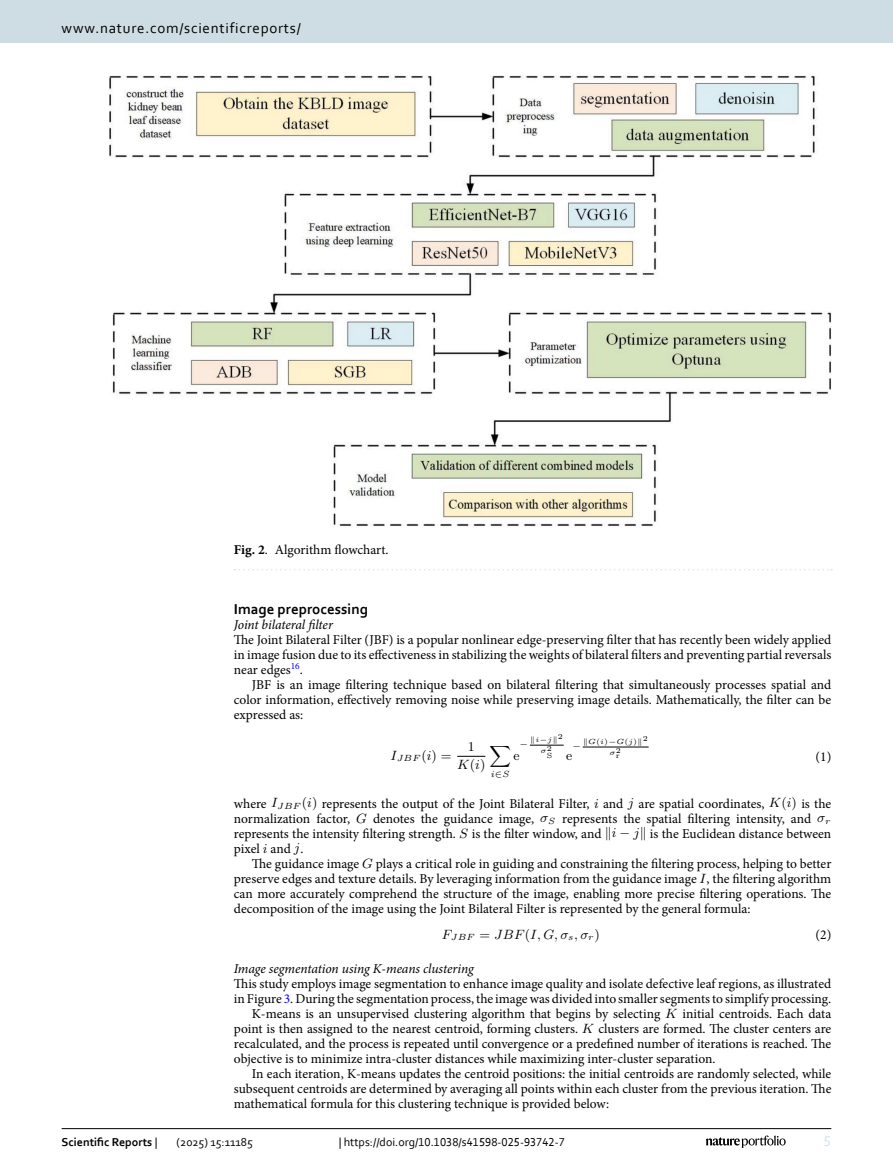
<style>
.page{position:relative;width:893px;height:1174px;background:#fff}
.page>*{position:absolute;margin:0;border:0;box-sizing:border-box;transform-origin:0 0}
.t1{font:15px "Corbel";letter-spacing:.05em;color:#000}
.Head_2{font:700 15px "Corbel";color:#000}
.t2{font:15px "LM Math Extension 10";color:#000}
.t3{font:15px "Corbel";color:#d9e4eb}
.Body_Text_Indent{font:13.5px/15px "Minion Pro";color:#000;text-align:justify}
.Body_Text{font:13.5px/15px "Minion Pro";color:#000;text-align:justify}
.Head_3{font:italic 13.5px "Minion Pro";letter-spacing:-.01em;color:#000}
.Figure_Caption{font:13.5px "Minion Pro";letter-spacing:-.005em;color:#000}
.Head_3_after_2{font:italic 13.5px "Minion Pro";letter-spacing:-.01em;color:#000}
.t4{font:13.5px "LM Math Italic 9";color:#000}
.EQ{font:13.5px "Minion Pro";color:#000}
.t5{font:13.5px/17.9px "LM Roman 9";color:#000;text-align:center}
.t6{font:13.5px "SFRM0900";color:#000}
.t7{font:12px "Corbel";color:#000}
.t8{font:700 12px "Corbel";color:#000}
.t9{font:9px "LM Math Italic 6";letter-spacing:.07em;color:#000}
.t10{font:7.5px/10.9px "LM Roman 5";color:#000;text-align:center}
.t11{font:7.5px/10.9px "LM Math Italic 5";color:#000;text-align:center}
.t12{font:7.5px "SFRM0500";color:#000}
.s1{font-weight:700}
.s2{font-family:"LM Math Italic 9"}
.s3{font-family:"SFRM0900";font-size:13.5px}
.s4{font-family:"LM Math Italic 5"}
.s5{font-family:"LM Roman 9"}
.s6{color:#00f}
.s7{font-weight:400}
</style>
<div class="page">
<svg style="left:457px;top:756px;width:28px;height:1px"></svg>
<hr style="left:530px;top:745px;width:34px;height:1px;background:#000">
<hr style="left:583px;top:746px;width:66px;height:1px;background:#000">
<img style="left:109px;top:76px;width:722px;height:450px">
<svg style="left:235px;top:569px;width:597px;height:1px"></svg>
<hr style="left:62px;top:1128px;width:769px;height:1px;background:#000">
<svg style="left:706px;top:1135px;width:80px;height:12px"></svg>
<div style="left:0;top:0;width:893px;height:43px;background:#cedde4"></div>
<p class="t1" style="left:62px;top:18px;width:241px">www.nature.com/scientificreports/</p>
<p class="Figure_Caption" style="left:234px;top:541px;width:156px"><span class="s1">Fig. 2</span>. Algorithm flowchart.</p>
<p class="Head_2" style="left:234px;top:599px;width:136px">Image preprocessing</p>
<p class="Head_3_after_2" style="left:234px;top:615px;width:101px">Joint bilateral filter</p>
<p class="Body_Text" style="left:234px;top:632px;width:599px">The Joint Bilateral Filter (JBF) is a popular nonlinear edge-preserving filter that has recently been widely applied in image fusion due to its effectiveness in stabilizing the weights of bilateral filters and preventing partial reversals near edges<sup>16</sup>.</p>
<p class="Body_Text_Indent" style="left:234px;top:677px;width:599px;text-indent:18px">JBF is an image filtering technique based on bilateral filtering that simultaneously processes spatial and color information, effectively removing noise while preserving image details. Mathematically, the filter can be expressed as:</p>
<p class="t9" style="left:391px;top:754px;width:62px"><sup>I</sup>JBF <sup>(</sup><sup>i</sup><sup>)</sup> <sup>=</sup></p>
<p class="t5" style="left:457px;top:736px;width:30px">1<br><span class="s2">K</span>(<span class="s2">i</span>)</p>
<p class="t2" style="left:489px;top:732px;width:23px">∑</p>
<p class="t9" style="left:491px;top:770px;width:20px">i∈S</p>
<p class="t11" style="left:530px;top:735px;width:35px">∥i−j∥<sup>2 </sup>σ<sup>2</sup></p>
<p class="t12" style="left:547px;top:751px;width:27px">S <span class="s3">e</span></p>
<p class="t10" style="left:583px;top:735px;width:67px">∥<span class="s4">G</span>(<span class="s4">i</span>)−<span class="s4">G</span>(<span class="s4">j</span>)∥2 <span class="s4">σ</span>2</p>
<p class="t12" style="left:616px;top:751px;width:6px">r</p>
<p class="EQ" style="left:815px;top:747px;width:17px">(1)</p>
<p class="t6" style="left:513px;top:747px;width:8px">e</p>
<p class="Body_Text" style="left:234px;top:796px;width:34px">where</p>
<p class="t9" style="left:271px;top:802px;width:48px"><sup>I</sup>JBF <sup>(</sup><sup>i</sup><sup>)</sup></p>
<p class="Body_Text" style="left:234px;top:796px;width:599px;text-indent:88px">represents the output of the Joint Bilateral Filter, <span class="s2">i</span> and <span class="s2">j</span> are spatial coordinates, <span class="s2">K</span><span class="s5">(</span><span class="s2">i</span><span class="s5">)</span> is the normalization factor, <span class="s2">G</span> denotes the guidance image, <span class="s2">σ</span><sub>S</sub></p>
<p class="Body_Text" style="left:234px;top:811px;width:599px;text-indent:328px">represents the spatial filtering intensity, and <span class="s2">σ</span><sub>r </sub>represents the intensity filtering strength. <span class="s2">S</span> is the filter window, and ∥<span class="s2">i</span> − <span class="s2">j</span>∥ is the Euclidean distance between pixel <span class="s2">i</span> and <span class="s2">j</span>.</p>
<p class="Body_Text_Indent" style="left:234px;top:856px;width:599px;text-indent:18px">The guidance image <span class="s2">G</span> plays a critical role in guiding and constraining the filtering process, helping to better preserve edges and texture details. By leveraging information from the guidance image <span class="s2">I</span>, the filtering algorithm can more accurately comprehend the structure of the image, enabling more precise filtering operations. The decomposition of the image using the Joint Bilateral Filter is represented by the general formula:</p>
<p class="t4" style="left:442px;top:928px;width:160px">F<sub>JBF</sub> <span class="s5">=</span> JBF<span class="s5">(</span>I,G,σ<sub>s</sub>,σ<sub>r</sub><span class="s5">)</span></p>
<p class="EQ" style="left:815px;top:926px;width:17px">(2)</p>
<p class="Head_3" style="left:234px;top:959px;width:241px">Image segmentation using K-means clustering</p>
<p class="Body_Text" style="left:234px;top:976px;width:599px">This study employs image segmentation to enhance image quality and isolate defective leaf regions, as illustrated in Figure <span class="s6">3</span>. During the segmentation process, the image was divided into smaller segments to simplify processing.</p>
<p class="Body_Text_Indent" style="left:234px;top:1006px;width:599px;text-indent:18px">K-means is an unsupervised clustering algorithm that begins by selecting <span class="s2">K</span> initial centroids. Each data point is then assigned to the nearest centroid, forming clusters. <span class="s2">K</span> clusters are formed. The cluster centers are recalculated, and the process is repeated until convergence or a predefined number of iterations is reached. The objective is to minimize intra-cluster distances while maximizing inter-cluster separation.</p>
<p class="Body_Text_Indent" style="left:234px;top:1066px;width:599px;text-indent:18px">In each iteration, K-means updates the centroid positions: the initial centroids are randomly selected, while subsequent centroids are determined by averaging all points within each cluster from the previous iteration. The mathematical formula for this clustering technique is provided below:</p>
<p class="t8" style="left:62px;top:1134px;width:97px">Scientific Reports <span class="s7">|</span></p>
<p class="t7" style="left:177px;top:1134px;width:78px">(2025) 15:11185</p>
<p class="t7" style="left:339px;top:1134px;width:228px">| https://doi.org/10.1038/s41598-025-93742-7</p>
<p class="t3" style="left:824px;top:1132px;width:9px">5</p>
</div>
